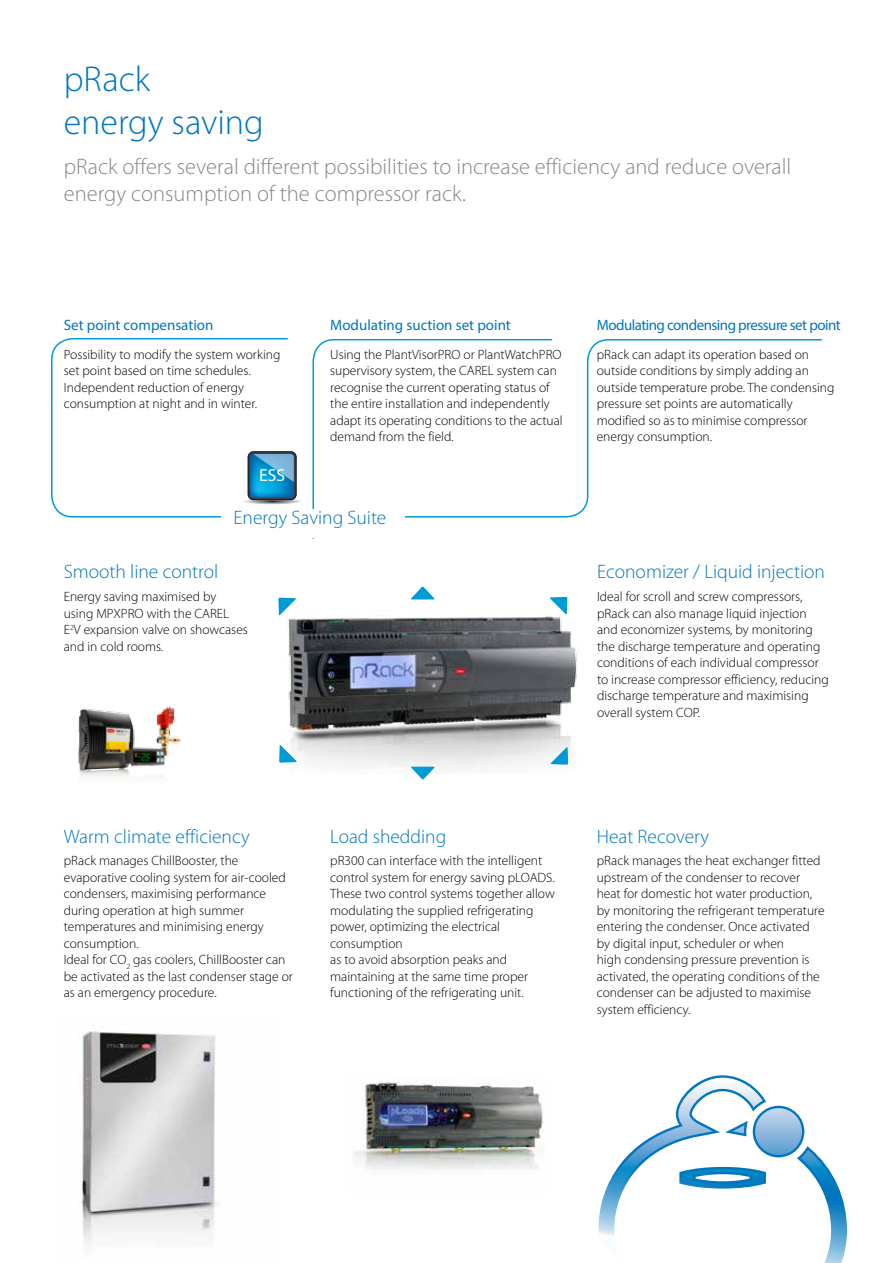
<style>
.page{position:relative;width:893px;height:1263px;background:#fff}
.page>*{position:absolute;margin:0;border:0;box-sizing:border-box;transform-origin:0 0}
.t1{font:300 36px/43.2px "Myriad Pro";color:#0076bd}
.t2{font:300 22.5px/27px "Myriad Pro";color:#87888a}
.t3{font:300 19.5px "Myriad Pro";color:#0076bd}
.t4{font:17.4px "Myriad Pro";color:#fff}
.t5{font:15px "Myriad Pro";letter-spacing:-.005em;color:#0076bd}
.t6{font:15px "Myriad Pro";letter-spacing:-.035em;color:#0076bd}
.t7{font:300 13.5px/16.5px "Myriad Pro";color:#000}
</style>
<div class="page">
<img style="left:288px;top:604px;width:289px;height:166px">
<img style="left:78px;top:706px;width:103px;height:71px">
<svg style="left:411px;top:586px;width:24px;height:13px"></svg>
<svg style="left:411px;top:767px;width:24px;height:12px"></svg>
<svg style="left:278px;top:598px;width:18px;height:17px"></svg>
<svg style="left:550px;top:597px;width:17px;height:18px"></svg>
<svg style="left:279px;top:745px;width:18px;height:18px"></svg>
<svg style="left:550px;top:747px;width:18px;height:18px"></svg>
<svg style="left:51px;top:338px;width:771px;height:180px"></svg>
<svg style="left:312px;top:338px;width:242px;height:201px"></svg>
<svg style="left:598px;top:1075px;width:249px;height:174px"></svg>
<svg style="left:601px;top:1078px;width:244px;height:185px"></svg>
<svg style="left:679px;top:1106px;width:125px;height:82px"></svg>
<svg style="left:249px;top:452px;width:47px;height:47px"></svg>
<svg style="left:241px;top:454px;width:62px;height:50px"></svg>
<img style="left:354px;top:1082px;width:189px;height:88px">
<img style="left:81px;top:1031px;width:137px;height:215px">
<div style="left:221px;top:509px;width:184px;height:28px;background:#fff"></div>
<h1 class="t1" style="left:64px;top:58px;width:202px">pRack<br>energy saving</h1>
<h2 class="t2" style="left:64px;top:154px;width:729px">pRack offers several different possibilities to increase efficiency and reduce overall energy consumption of the compressor rack.</h2>
<p class="t5" style="left:64px;top:316px;width:151px">Set point compensation</p>
<p class="t7" style="left:64px;top:346px;width:218px">Possibility to modify the system working set point based on time schedules.<br>Independent reduction of energy consumption at night and in winter.</p>
<p class="t5" style="left:330px;top:316px;width:182px">Modulating suction set point</p>
<p class="t7" style="left:330px;top:346px;width:234px">Using the PlantVisorPRO or PlantWatchPRO supervisory system, the CAREL system can recognise the current operating status of the entire installation and independently adapt its operating conditions to the actual demand from the field.</p>
<p class="t4" style="left:259px;top:465px;width:27px">ESS</p>
<h3 class="t3" style="left:234px;top:506px;width:154px">Energy Saving Suite</h3>
<h3 class="t3" style="left:64px;top:561px;width:156px">Smooth line control</h3>
<p class="t7" style="left:64px;top:589px;width:186px">Energy saving maximised by using MPXPRO with the CAREL<br>E<sup>2</sup>V expansion valve on showcases and in cold rooms.</p>
<p class="t6" style="left:597px;top:316px;width:246px">Modulating condensing pressure set point</p>
<p class="t7" style="left:597px;top:346px;width:239px">pRack can adapt its operation based on outside conditions by simply adding an outside temperature probe. The condensing pressure set points are automatically modified so as to minimise compressor energy consumption.</p>
<h3 class="t3" style="left:597px;top:561px;width:229px">Economizer / Liquid injection</h3>
<p class="t7" style="left:597px;top:588px;width:233px">Ideal for scroll and screw compressors, pRack can also manage liquid injection and economizer systems, by monitoring the discharge temperature and operating conditions of each individual compressor to increase compressor efficiency, reducing discharge temperature and maximising overall system COP.</p>
<h3 class="t3" style="left:64px;top:825px;width:187px">Warm climate efficiency</h3>
<p class="t7" style="left:64px;top:853px;width:231px">pRack manages ChillBooster, the evaporative cooling system for air-cooled condensers, maximising performance during operation at high summer temperatures and minimising energy consumption.<br>Ideal for CO<sub>2</sub> gas coolers, ChillBooster can be activated as the last condenser stage or as an emergency procedure.</p>
<h3 class="t3" style="left:330px;top:825px;width:118px">Load shedding</h3>
<p class="t7" style="left:330px;top:853px;width:226px">pR300 can interface with the intelligent control system for energy saving pLOADS.<br>These two control systems together allow modulating the supplied refrigerating power, optimizing the electrical consumption<br>as to avoid absorption peaks and maintaining at the same time proper functioning of the refrigerating unit.</p>
<h3 class="t3" style="left:597px;top:825px;width:114px">Heat Recovery</h3>
<p class="t7" style="left:597px;top:853px;width:229px">pRack manages the heat exchanger fitted upstream of the condenser to recover heat for domestic hot water production, by monitoring the refrigerant temperature entering the condenser. Once activated by digital input, scheduler or when<br>high condensing pressure prevention is activated, the operating conditions of the condenser can be adjusted to maximise system efficiency.</p>
</div>
